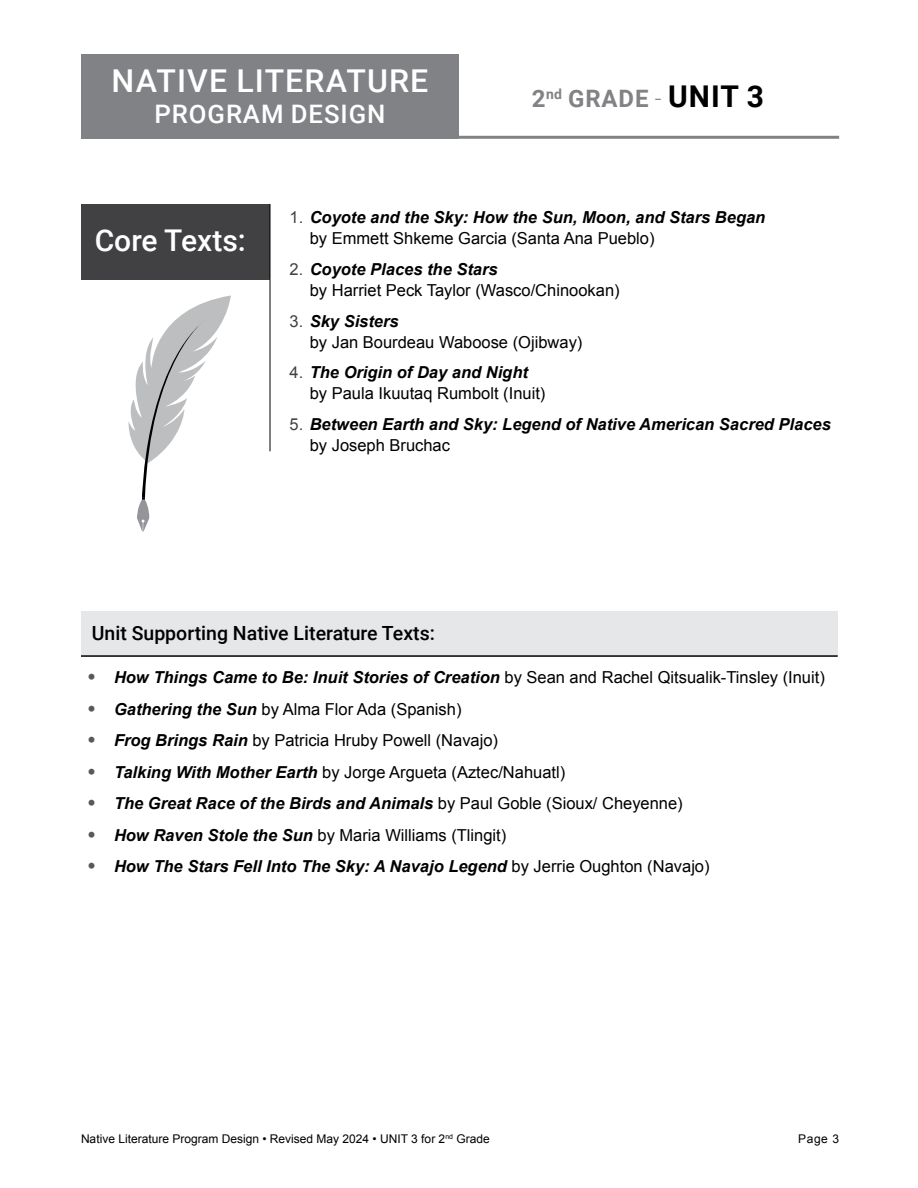
<style>
.page{position:relative;width:918px;height:1188px;background:#fff}
.page>*{position:absolute;margin:0;border:0;box-sizing:border-box;transform-origin:0 0}
.t1{font:500 31.5px "Roboto";letter-spacing:.035em;color:#fff}
.t2{font:500 30px "Roboto";color:#fff}
.t3{font:500 25.5px "Roboto";letter-spacing:.035em;color:#fff}
.t4{font:700 24px "Roboto";letter-spacing:.035em;color:#808285}
.t5{font:500 19.5px "Roboto";color:#000}
.t6{font:italic 700 16.5px/21px "Arial";color:#000}
.t7{font:16.5px/21px "Arial";color:#000}
.t8{font:12px "Arial";color:#000}
.s1{font-weight:300}
.s2{font-size:30px;color:#000}
.s3{font-weight:400;font-style:normal;color:#414042}
.s4{font-weight:400;font-style:normal}
.s5{color:#414042}
.s6{font-weight:700;font-style:italic}
.s7{font-weight:900;font-style:normal;font-size:18px;color:#58595b}
.s8{font-weight:900;font-size:18px;color:#58595b}
</style>
<div class="page">
<div style="left:81px;top:54px;width:378px;height:85px;background:#808285"></div>
<hr style="left:81px;top:136px;width:758px;height:3px;background:#808285">
<div style="left:81px;top:204px;width:189px;height:76px;background:#414042"></div>
<hr style="left:270px;top:204px;width:1px;height:76px;background:#000">
<hr style="left:270px;top:280px;width:1px;height:171px;background:#000">
<div style="left:81px;top:611px;width:757px;height:45px;background:#e6e7e8"></div>
<hr style="left:81px;top:655px;width:757px;height:2px;background:#000">
<svg style="left:128px;top:296px;width:103px;height:236px"></svg>
<h1 class="t1" style="left:112px;top:59px;width:318px">NATIVE LITERATURE</h1>
<h3 class="t3" style="left:155px;top:96px;width:232px">PROGRAM DESIGN</h3>
<h3 class="t4" style="left:532px;top:82px;width:233px">2<sup>nd</sup> GRADE <span class="s1">-</span> <span class="s2">UNIT 3</span></h3>
<h2 class="t2" style="left:95px;top:219px;width:153px">Core Texts:</h2>
<p class="t6" style="left:310px;top:207px;width:457px;text-indent:-20px"><span class="s3">1.</span> Coyote and the Sky: How the Sun, Moon, and Stars Began <span class="s4">by Emmett Shkeme Garcia (Santa Ana Pueblo)</span></p>
<p class="t7" style="left:310px;top:258px;width:311px;text-indent:-20px"><span class="s5">2.</span> <span class="s6">Coyote Places the Stars<br></span>by Harriet Peck Taylor (Wasco/Chinookan)</p>
<p class="t7" style="left:310px;top:310px;width:274px;text-indent:-20px"><span class="s5">3.</span> <span class="s6">Sky Sisters<br></span>by Jan Bourdeau Waboose (Ojibway)</p>
<p class="t7" style="left:310px;top:362px;width:237px;text-indent:-20px"><span class="s5">4.</span> <span class="s6">The Origin of Day and Night </span>by Paula Ikuutaq Rumbolt (Inuit)</p>
<p class="t6" style="left:310px;top:415px;width:523px;text-indent:-20px"><span class="s3">5.</span> Between Earth and Sky: Legend of Native American Sacred Places <span class="s4">by Joseph Bruchac</span></p>
<p class="t5" style="left:92px;top:620px;width:345px">Unit Supporting Native Literature Texts:</p>
<p class="t6" style="left:87px;top:668px;width:739px"><span class="s7">•</span> How Things Came to Be: Inuit Stories of Creation <span class="s4">by Sean and Rachel Qitsualik-Tinsley (Inuit)</span></p>
<p class="t7" style="left:87px;top:699px;width:376px"><span class="s8">•</span> <span class="s6">Gathering the Sun</span> by Alma Flor Ada (Spanish)</p>
<p class="t7" style="left:87px;top:730px;width:413px"><span class="s8">•</span> <span class="s6">Frog Brings Rain</span> by Patricia Hruby Powell (Navajo)</p>
<p class="t7" style="left:87px;top:762px;width:480px"><span class="s8">•</span> <span class="s6">Talking With Mother Earth</span> by Jorge Argueta (Aztec/Nahuatl)</p>
<p class="t6" style="left:87px;top:794px;width:597px"><span class="s7">•</span> The Great Race of the Birds and Animals <span class="s4">by Paul Goble (Sioux/ Cheyenne)</span></p>
<p class="t7" style="left:87px;top:825px;width:421px"><span class="s8">•</span> <span class="s6">How Raven Stole the Sun</span> by Maria Williams (Tlingit)</p>
<p class="t6" style="left:87px;top:857px;width:624px"><span class="s7">•</span> How The Stars Fell Into The Sky: A Navajo Legend <span class="s4">by Jerrie Oughton (Navajo)</span></p>
<p class="t8" style="left:81px;top:1131px;width:410px">Native Literature Program Design • Revised May 2024 • UNIT 3 for 2<sup>nd</sup> Grade</p>
<p class="t8" style="left:798px;top:1131px;width:43px">Page 3</p>
</div>
